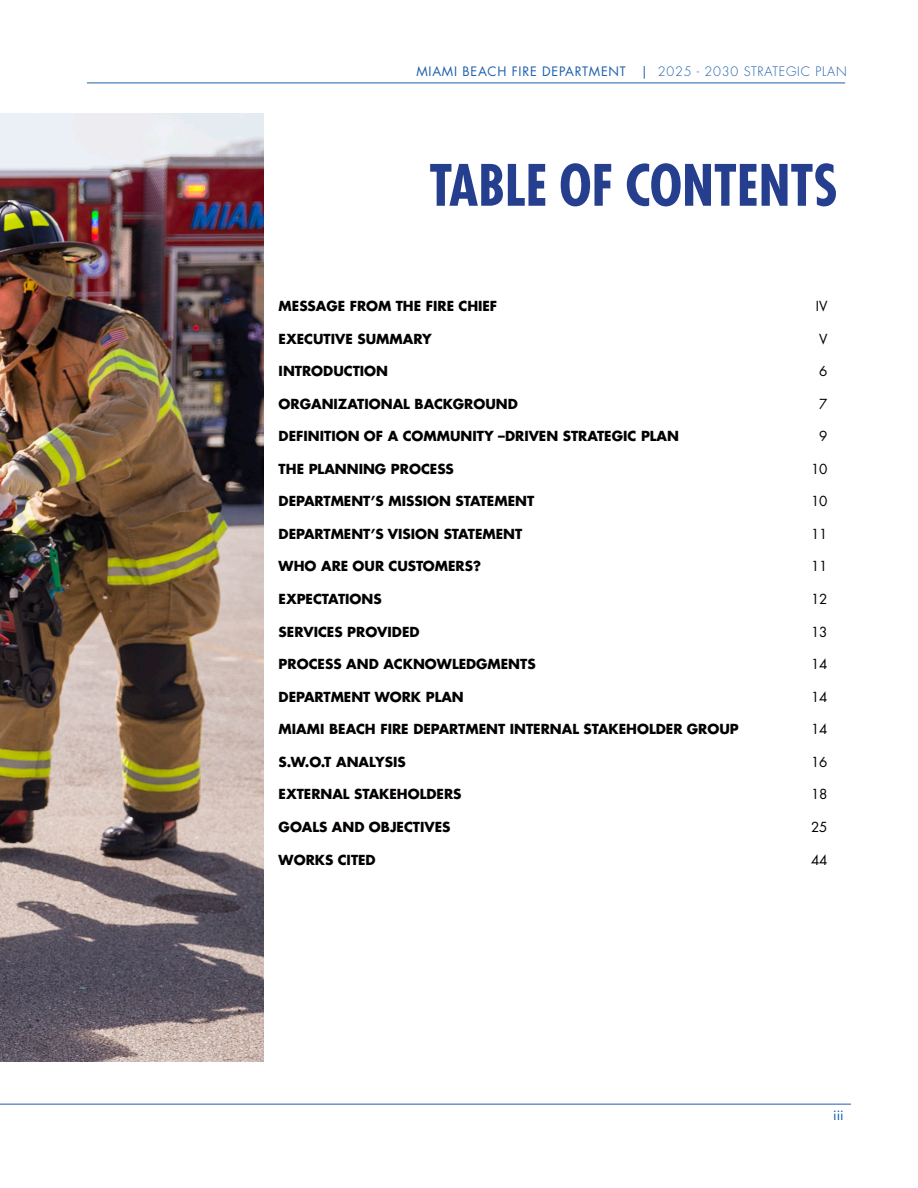
<style>
.page{position:relative;width:918px;height:1188px;background:#fff}
.page>*{position:absolute;margin:0;border:0;box-sizing:border-box;transform-origin:0 0}
.Heading_For_Document__Navy{font:700 condensed 55.5px "Futura LT Pro";color:#253f8e}
.t1{font:700 13.5px "Futura LT Pro";color:#030000}
.t2{font:13.5px "Futura LT Pro";color:#030000}
.t3{font:13.5px "Futura LT Pro";color:#0d5cab}
.t4{font:12.6px "Futura LT Pro";letter-spacing:.06em;color:#1d60ab}
.s1{font-weight:300}
</style>
<div class="page">
<hr style="left:0;top:1104px;width:851px;height:1px;background:#1d60ab">
<hr style="left:87px;top:83px;width:758px;height:1px;background:#1d60ab">
<img style="left:0;top:114px;width:264px;height:947px">
<p class="t4" style="left:416px;top:63px;width:432px">MIAMI BEACH FIRE DEPARTMENT | <span class="s1">2025 - 2030 STRATEGIC PLAN</span></p>
<p class="Heading_For_Document__Navy" style="left:429px;top:148px;width:410px">TABLE OF CONTENTS</p>
<p class="t1" style="left:279px;top:295px;width:220px">MESSAGE FROM THE FIRE CHIEF</p>
<p class="t2" style="left:816px;top:297px;width:13px">IV</p>
<p class="t1" style="left:279px;top:328px;width:155px">EXECUTIVE SUMMARY</p>
<p class="t2" style="left:819px;top:329px;width:10px">V</p>
<p class="t1" style="left:279px;top:361px;width:111px">INTRODUCTION</p>
<p class="t2" style="left:819px;top:362px;width:10px">6</p>
<p class="t1" style="left:279px;top:393px;width:241px">ORGANIZATIONAL BACKGROUND</p>
<p class="t2" style="left:819px;top:394px;width:10px">7</p>
<p class="t1" style="left:279px;top:426px;width:402px">DEFINITION OF A COMMUNITY –DRIVEN STRATEGIC PLAN</p>
<p class="t2" style="left:819px;top:427px;width:10px">9</p>
<p class="t1" style="left:279px;top:458px;width:177px">THE PLANNING PROCESS</p>
<p class="t2" style="left:811px;top:460px;width:18px">10</p>
<p class="t1" style="left:279px;top:491px;width:257px">DEPARTMENT’S MISSION STATEMENT</p>
<p class="t2" style="left:811px;top:492px;width:18px">10</p>
<p class="t1" style="left:279px;top:523px;width:245px">DEPARTMENT’S VISION STATEMENT</p>
<p class="t2" style="left:811px;top:525px;width:18px">11</p>
<p class="t1" style="left:279px;top:556px;width:204px">WHO ARE OUR CUSTOMERS?</p>
<p class="t2" style="left:811px;top:557px;width:18px">11</p>
<p class="t1" style="left:279px;top:589px;width:105px">EXPECTATIONS</p>
<p class="t2" style="left:811px;top:590px;width:18px">12</p>
<p class="t1" style="left:279px;top:621px;width:142px">SERVICES PROVIDED</p>
<p class="t2" style="left:811px;top:622px;width:18px">13</p>
<p class="t1" style="left:279px;top:654px;width:259px">PROCESS AND ACKNOWLEDGMENTS</p>
<p class="t2" style="left:811px;top:655px;width:18px">14</p>
<p class="t1" style="left:279px;top:686px;width:187px">DEPARTMENT WORK PLAN</p>
<p class="t2" style="left:811px;top:688px;width:18px">14</p>
<p class="t1" style="left:279px;top:719px;width:462px">MIAMI BEACH FIRE DEPARTMENT INTERNAL STAKEHOLDER GROUP</p>
<p class="t2" style="left:811px;top:720px;width:18px">14</p>
<p class="t1" style="left:279px;top:751px;width:129px">S.W.O.T ANALYSIS</p>
<p class="t2" style="left:811px;top:753px;width:18px">16</p>
<p class="t1" style="left:279px;top:784px;width:184px">EXTERNAL STAKEHOLDERS</p>
<p class="t2" style="left:811px;top:785px;width:18px">18</p>
<p class="t1" style="left:279px;top:817px;width:173px">GOALS AND OBJECTIVES</p>
<p class="t2" style="left:811px;top:818px;width:18px">25</p>
<p class="t1" style="left:279px;top:849px;width:99px">WORKS CITED</p>
<p class="t2" style="left:811px;top:850px;width:18px">44</p>
<p class="t3" style="left:833px;top:1106px;width:12px">iii</p>
</div>
